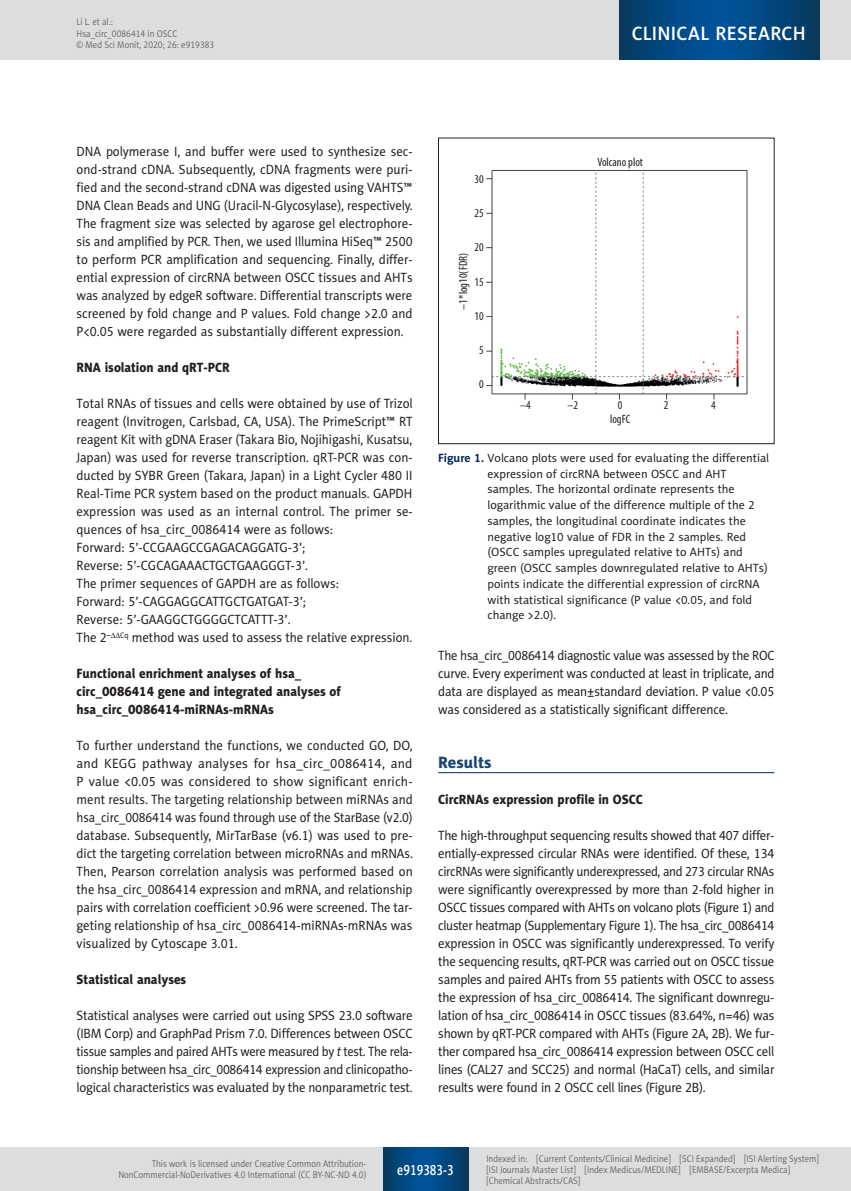
<style>
.page{position:relative;width:851px;height:1191px;background:#fff}
.page>*{position:absolute;margin:0;border:0;box-sizing:border-box;transform-origin:0 0}
.t1{font:19.5px "Naomi Sans EFN Medium";letter-spacing:.015em;color:#fff}
.MSM_Headline_1{font:16.5px "Naomi Sans EFN Heavy";color:#1a4574}
.MSM_e-PAGINA{font:15px "Naomi Sans EFN Medium";color:#fff;scale:.8 1}
.MSM_Body{font:13.5px/18px "Naomi Sans EFN";letter-spacing:-.015em;color:#231f20;text-align:justify;scale:.95 1}
.MSM_Body-2{font:13.5px/18px "Naomi Sans EFN";letter-spacing:-.015em;color:#231f20;text-align:justify;scale:.94 1}
.MSM_Body_no_before{font:13.5px "Naomi Sans EFN";color:#231f20;scale:.95 1}
.MSM_Body-3{font:13.5px/18px "Naomi Sans EFN";letter-spacing:-.015em;color:#231f20;text-align:justify;scale:.93 1}
.MSM_Headline_2{font:13.5px/18px "Naomi Sans EFN Heavy";color:#231f20;scale:.95 1}
.MSM_Rycina_tytul{font:12px/15.8px "Naomi Sans EFN";color:#231f20}
.t2{font:condensed 12px "Myriad Pro";color:#231f20}
.MSM_pagina_zywa{font:9.75px/11.2px "Naomi Sans EFN Light";color:#57585a;scale:.9 1}
.MSM_pagina_sygnatura{font:9.75px "Naomi Sans EFN Light";color:#57585a;scale:.9 1}
.s1{font-style:italic}
.s2{font-weight:700;color:#00295c}
</style>
<div class="page">
<hr style="left:438px;top:772px;width:336px;height:1px;background:#00295c">
<img style="left:486px;top:170px;width:262px;height:230px">
<div style="left:438px;top:138px;width:336px;height:306px;border:1px solid #231f20"></div>
<div style="left:0;top:1148px;width:850px;height:43px;background:#dcdddf"></div>
<svg style="left:383px;top:1147px;width:85px;height:43px;background:#02477e"></svg>
<div style="left:0;top:0;width:850px;height:60px;background:#dcdddf"></div>
<svg style="left:619px;top:0;width:200px;height:60px;background:#02477e"></svg>
<p class="MSM_pagina_zywa" style="left:77px;top:16px;width:113px">Li L. et al.:<br>Hsa_circ_0086414 in OSCC</p>
<p class="MSM_pagina_sygnatura" style="left:77px;top:39px;width:154px">© Med Sci Monit, 2020; 26: e919383</p>
<h1 class="t1" style="left:631px;top:22px;width:175px">CLINICAL RESEARCH</h1>
<p class="MSM_Body" style="left:77px;top:142px;width:355px">DNA polymerase I, and buffer were used to synthesize sec&shy;ond-strand cDNA. Subsequently, cDNA fragments were puri&shy;fied and the second-strand cDNA was digested using VAHTS™ DNA Clean Beads and UNG (Uracil-N-Glycosylase), respectively.<br>The fragment size was selected by agarose gel electrophore&shy;sis and amplified by PCR. Then, we used Illumina HiSeq™ 2500 to perform PCR amplification and sequencing. Finally, differ&shy;ential expression of circRNA between OSCC tissues and AHTs was analyzed by edgeR software. Differential transcripts were screened by fold change and P values. Fold change &gt;2.0 and P&lt;0.05 were regarded as substantially different expression.</p>
<p class="MSM_Headline_2" style="left:77px;top:358px;width:163px">RNA isolation and qRT-PCR</p>
<p class="MSM_Body" style="left:77px;top:394px;width:355px">Total RNAs of tissues and cells were obtained by use of Trizol reagent (Invitrogen, Carlsbad, CA, USA). The PrimeScript™ RT reagent Kit with gDNA Eraser (Takara Bio, Nojihigashi, Kusatsu, Japan) was used for reverse transcription. qRT-PCR was con&shy;ducted by SYBR Green (Takara, Japan) in a Light Cycler 480 II Real-Time PCR system based on the product manuals. GAPDH expression was used as an internal control. The primer se&shy;quences of hsa_circ_0086414 were as follows:</p>
<p class="MSM_Body_no_before" style="left:77px;top:539px;width:242px">Forward: 5’-CCGAAGCCGAGACAGGATG-3’;</p>
<p class="MSM_Body_no_before" style="left:77px;top:557px;width:245px">Reverse: 5’-CGCAGAAACTGCTGAAGGGT-3’.</p>
<p class="MSM_Body_no_before" style="left:77px;top:575px;width:278px">The primer sequences of GAPDH are as follows:</p>
<p class="MSM_Body_no_before" style="left:77px;top:593px;width:243px">Forward: 5’-CAGGAGGCATTGCTGATGAT-3’;</p>
<p class="MSM_Body_no_before" style="left:77px;top:611px;width:227px">Reverse: 5’-GAAGGCTGGGGCTCATTT-3’.</p>
<p class="MSM_Body_no_before" style="left:77px;top:629px;width:355px">The 2<sup>–</sup><sup>DD</sup><sup>Cq</sup> method was used to assess the relative expression.</p>
<p class="MSM_Headline_2" style="left:77px;top:664px;width:280px">Functional enrichment analyses of hsa_ circ_0086414 gene and integrated analyses of hsa_circ_0086414-miRNAs-mRNAs</p>
<p class="MSM_Body" style="left:77px;top:736px;width:355px">To further understand the functions, we conducted GO, DO, and KEGG pathway analyses for hsa_circ_0086414, and P value &lt;0.05 was considered to show significant enrich&shy;ment results. The targeting relationship between miRNAs and hsa_circ_0086414 was found through use of the StarBase (v2.0) database. Subsequently, MirTarBase (v6.1) was used to pre&shy;dict the targeting correlation between microRNAs and mRNAs.<br>Then, Pearson correlation analysis was performed based on the hsa_circ_0086414 expression and mRNA, and relationship pairs with correlation coefficient &gt;0.96 were screened. The tar&shy;geting relationship of hsa_circ_0086414-miRNAs-mRNAs was visualized by Cytoscape 3.01.</p>
<p class="MSM_Headline_2" style="left:77px;top:970px;width:117px">Statistical analyses</p>
<p class="MSM_Body" style="left:77px;top:1006px;width:355px">Statistical analyses were carried out using SPSS 23.0 software (IBM Corp) and GraphPad Prism 7.0. Differences between OSCC tissue samples and paired AHTs were measured by <span class="s1">t</span> test. The rela&shy;tionship between hsa_circ_0086414 expression and clinicopatho&shy;logical characteristics was evaluated by the nonparametric test.</p>
<p class="t2" style="left:474px;top:172px;width:11px">30</p>
<p class="t2" style="left:474px;top:206px;width:11px">25</p>
<p class="t2" style="left:474px;top:240px;width:11px">20</p>
<p class="t2" style="left:474px;top:274px;width:11px">15</p>
<p class="t2" style="left:474px;top:308px;width:11px">10</p>
<p class="t2" style="left:479px;top:343px;width:6px">5</p>
<p class="t2" style="left:479px;top:377px;width:6px">0</p>
<p class="t2" style="left:456px;top:309px;width:58px;rotate:-90deg">–1*log10(FDR)</p>
<p class="t2" style="left:597px;top:155px;width:47px">Volcano plot</p>
<p class="t2" style="left:520px;top:398px;width:12px">–4</p>
<p class="t2" style="left:567px;top:398px;width:12px">–2</p>
<p class="t2" style="left:617px;top:398px;width:6px">0</p>
<p class="t2" style="left:663px;top:398px;width:6px">2</p>
<p class="t2" style="left:711px;top:398px;width:6px">4</p>
<p class="t2" style="left:610px;top:412px;width:22px">logFC</p>
<p class="MSM_Rycina_tytul" style="left:487px;top:450px;width:283px;text-indent:-49px"><span class="s2">Figure 1.</span> Volcano plots were used for evaluating the differential expression of circRNA between OSCC and AHT samples. The horizontal ordinate represents the logarithmic value of the difference multiple of the 2 samples, the longitudinal coordinate indicates the negative log10 value of FDR in the 2 samples. Red (OSCC samples upregulated relative to AHTs) and green (OSCC samples downregulated relative to AHTs) points indicate the differential expression of circRNA with statistical significance (P value &lt;0.05, and fold change &gt;2.0).</p>
<p class="MSM_Body-3" style="left:438px;top:646px;width:363px">The hsa_circ_0086414 diagnostic value was assessed by the ROC curve. Every experiment was conducted at least in triplicate, and data are displayed as mean±standard deviation. P value &lt;0.05 was considered as a statistically significant difference.</p>
<p class="MSM_Headline_1" style="left:438px;top:752px;width:55px">Results</p>
<p class="MSM_Headline_2" style="left:438px;top:790px;width:217px">CircRNAs expression profile in OSCC</p>
<p class="MSM_Body-2" style="left:438px;top:826px;width:359px">The high-throughput sequencing results showed that 407 differ&shy;entially-expressed circular RNAs were identified. Of these, 134 circRNAs were significantly underexpressed, and 273 circular RNAs were significantly overexpressed by more than 2-fold higher in OSCC tissues compared with AHTs on volcano plots (Figure 1) and cluster heatmap (Supplementary Figure 1). The hsa_circ_0086414 expression in OSCC was significantly underexpressed. To verify the sequencing results, qRT-PCR was carried out on OSCC tissue samples and paired AHTs from 55 patients with OSCC to assess the expression of hsa_circ_0086414. The significant downregu&shy;lation of hsa_circ_0086414 in OSCC tissues (83.64%, n=46) was shown by qRT-PCR compared with AHTs (Figure 2A, 2B). We fur&shy;ther compared hsa_circ_0086414 expression between OSCC cell lines (CAL27 and SCC25) and normal (HaCaT) cells, and similar results were found in 2 OSCC cell lines (Figure 2B).</p>
<p class="MSM_pagina_zywa" style="left:118px;top:1158px;width:277px;text-align:right">This work is licensed under Creative Common Attribution-<br>NonCommercial-NoDerivatives 4.0 International (CC BY-NC-ND 4.0)</p>
<p class="MSM_e-PAGINA" style="left:397px;top:1160px;width:72px">e919383-3</p>
<p class="MSM_pagina_zywa" style="left:486px;top:1152px;width:371px">Indexed in: [Current Contents/Clinical Medicine] [SCI Expanded] [ISI Alerting System] [ISI Journals Master List] [Index Medicus/MEDLINE] [EMBASE/Excerpta Medica] [Chemical Abstracts/CAS]</p>
</div>
